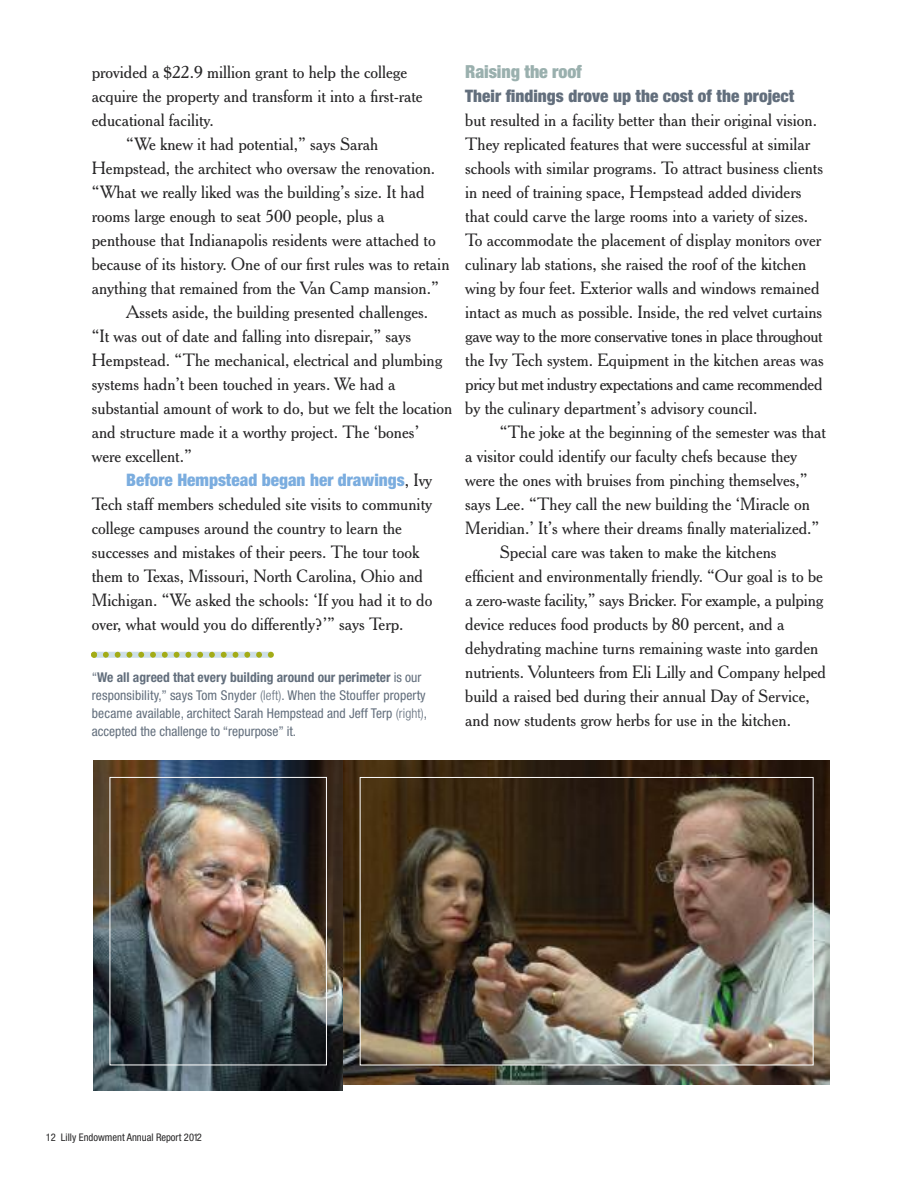
<style>
.page{position:relative;width:918px;height:1188px;background:#fff}
.page>*{position:absolute;margin:0;border:0;box-sizing:border-box;transform-origin:0 0}
.t1{font:900 condensed 18px "Helvetica Neue";letter-spacing:-.005em;color:#9ab0ae}
.t2{font:17.25px/24px "Cheltenham BT";color:#272627}
.t3{font:900 condensed 17.25px "Helvetica Neue";color:#626e7c}
.t4{font:900 condensed 17.25px "Helvetica Neue";color:#7baddf}
.t5{font:condensed 13.5px/18px "Helvetica Neue";letter-spacing:.005em;color:#626e7c}
.t6{font:condensed 10.5px "Helvetica Neue";color:#272627}
.s1{font-family:"Cheltenham BT";font-weight:400;font-stretch:normal;color:#272627}
.s2{font-weight:700}
.s3{font-weight:300}
</style>
<div class="page">
<img style="left:93px;top:761px;width:251px;height:329px">
<img style="left:344px;top:761px;width:486px;height:324px">
<svg style="left:91px;top:652px;width:183px;height:6px"></svg>
<div style="left:110px;top:777px;width:217px;height:288px;border:1px solid #fff"></div>
<img style="left:362px;top:779px;width:449px;height:284px">
<div style="left:360px;top:777px;width:453px;height:288px;border:1px solid #fff"></div>
<p class="t2" style="left:92px;top:61px;width:317px">provided a $22.9 million grant to help the college</p>
<p class="t2" style="left:92px;top:85px;width:332px">acquire the property and transform it into a first-rate</p>
<p class="t2" style="left:92px;top:109px;width:124px">educational facility.</p>
<p class="t2" style="left:126px;top:133px;width:254px">“We knew it had potential,” says Sarah</p>
<p class="t2" style="left:92px;top:157px;width:345px">Hempstead, the architect who oversaw the renovation.</p>
<p class="t2" style="left:92px;top:181px;width:334px">“What we really liked was the building’s size. It had</p>
<p class="t2" style="left:92px;top:205px;width:294px">rooms large enough to seat 500 people, plus a</p>
<p class="t2" style="left:92px;top:229px;width:345px">penthouse that Indianapolis residents were attached to</p>
<p class="t2" style="left:92px;top:253px;width:359px">because of its history. One of our first rules was to retain</p>
<p class="t2" style="left:92px;top:277px;width:349px">anything that remained from the Van Camp mansion.”</p>
<p class="t2" style="left:126px;top:301px;width:303px">Assets aside, the building presented challenges.</p>
<p class="t2" style="left:92px;top:325px;width:321px">“It was out of date and falling into disrepair,” says</p>
<p class="t2" style="left:92px;top:349px;width:352px">Hempstead. “The mechanical, electrical and plumbing</p>
<p class="t2" style="left:92px;top:373px;width:305px">systems hadn’t been touched in years. We had a</p>
<p class="t2" style="left:92px;top:397px;width:362px">substantial amount of work to do, but we felt the location</p>
<p class="t2" style="left:92px;top:421px;width:329px">and structure made it a worthy project. The ‘bones’</p>
<p class="t2" style="left:92px;top:445px;width:101px">were excellent.”</p>
<p class="t4" style="left:126px;top:466px;width:307px">Before Hempstead began her drawings<span class="s1">, Ivy</span></p>
<p class="t2" style="left:92px;top:493px;width:342px">Tech staff members scheduled site visits to community college campuses around the country to learn the successes and mistakes of their peers. The tour took them to Texas, Missouri, North Carolina, Ohio and Michigan. “We asked the schools: ‘If you had it to do over, what would you do differently?’” says Terp.</p>
<p class="t5" style="left:92px;top:669px;width:337px">“<span class="s2">We all agreed that every building around our perimeter</span> is our responsibility,” says Tom Snyder <span class="s3">(left)</span>. When the Stouffer property became available, architect Sarah Hempstead and Jeff Terp <span class="s3">(right)</span>, accepted the challenge to “repurpose” it.</p>
<p class="t1" style="left:465px;top:65px;width:118px">Raising the roof</p>
<p class="t3" style="left:465px;top:90px;width:331px">Their findings drove up the cost of the project</p>
<p class="t2" style="left:465px;top:109px;width:360px">but resulted in a facility better than their original vision.<br>They replicated features that were successful at similar schools with similar programs. To attract business clients in need of training space, Hempstead added dividers that could carve the large rooms into a variety of sizes.<br>To accommodate the placement of display monitors over culinary lab stations, she raised the roof of the kitchen wing by four feet. Exterior walls and windows remained intact as much as possible. Inside, the red velvet curtains gave way to the more conservative tones in place throughout the Ivy Tech system. Equipment in the kitchen areas was pricy but met industry expectations and came recommended by the culinary department’s advisory council.</p>
<p class="t2" style="left:500px;top:421px;width:328px">“The joke at the beginning of the semester was that</p>
<p class="t2" style="left:465px;top:445px;width:334px">a visitor could identify our faculty chefs because they</p>
<p class="t2" style="left:465px;top:469px;width:344px">were the ones with bruises from pinching themselves,”</p>
<p class="t2" style="left:465px;top:493px;width:346px">says Lee. “They call the new building the ‘Miracle on</p>
<p class="t2" style="left:465px;top:517px;width:356px">Meridian.’ It’s where their dreams finally materialized.”</p>
<p class="t2" style="left:500px;top:541px;width:278px">Special care was taken to make the kitchens</p>
<p class="t2" style="left:465px;top:565px;width:359px">efficient and environmentally friendly. “Our goal is to be</p>
<p class="t2" style="left:465px;top:589px;width:360px">a zero-waste facility,” says Bricker. For example, a pulping</p>
<p class="t2" style="left:465px;top:613px;width:321px">device reduces food products by 80 percent, and a</p>
<p class="t2" style="left:465px;top:637px;width:355px">dehydrating machine turns remaining waste into garden</p>
<p class="t2" style="left:465px;top:661px;width:362px">nutrients. Volunteers from Eli Lilly and Company helped</p>
<p class="t2" style="left:465px;top:685px;width:346px">build a raised bed during their annual Day of Service,</p>
<p class="t2" style="left:465px;top:709px;width:327px">and now students grow herbs for use in the kitchen.</p>
<p class="t6" style="left:46px;top:1134px;width:158px">12 Lilly Endowment Annual Report 2012</p>
</div>
